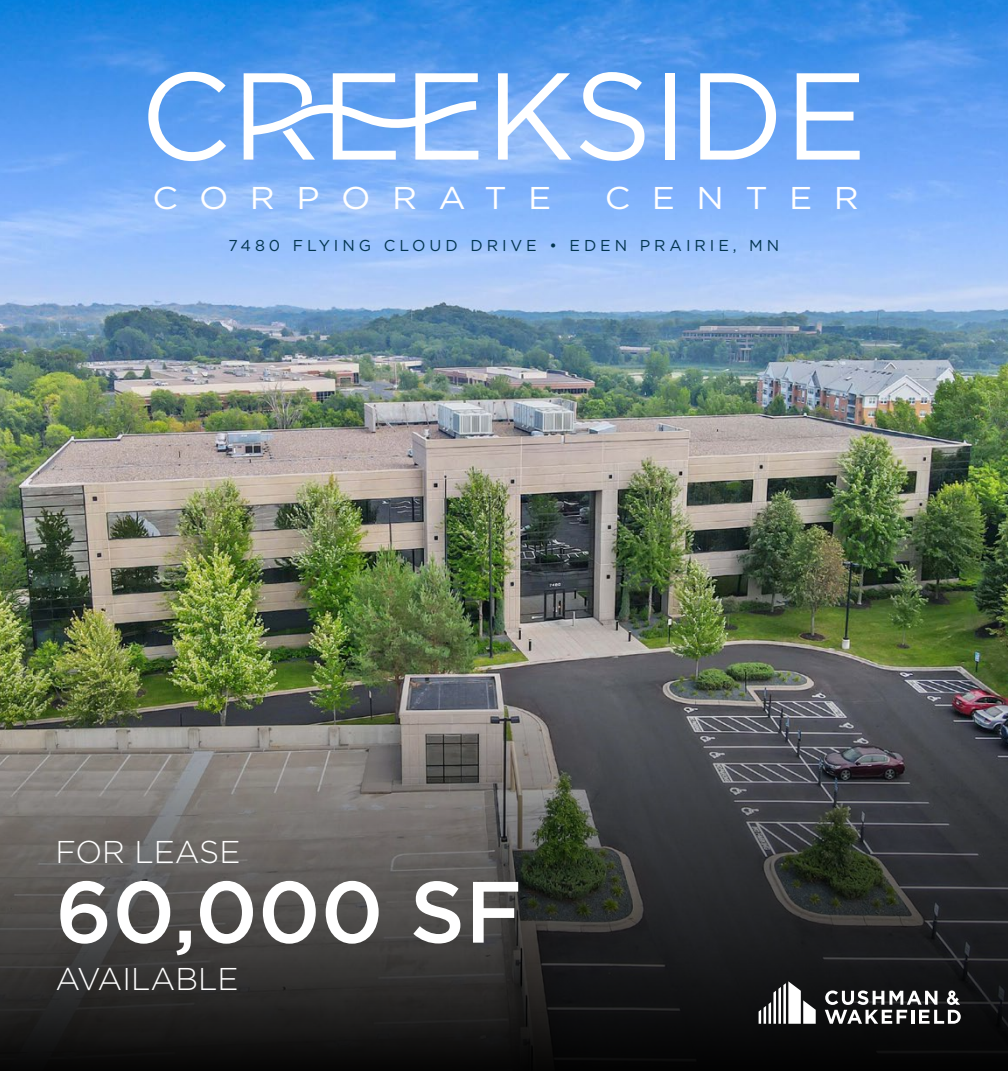
<style>
.page{position:relative;width:1008px;height:1071px;background:#fff}
.page>*{position:absolute;margin:0;border:0;box-sizing:border-box;transform-origin:0 0}
.t1{font:500 86.8px "Gotham";color:#fff}
.t2{font:300 31.5px "Gotham";color:#fff}
.t3{font:31.5px "Gotham";letter-spacing:.62em;color:#fff;scale:1.1 1}
.t4{font:15.75px "Gotham";letter-spacing:.25em;color:#033550}
</style>
<div class="page">
<img style="left:0;top:0;width:1008px;height:546px">
<img style="left:0;top:546px;width:1008px;height:525px">
<svg style="left:148px;top:72px;width:78px;height:89px"></svg>
<svg style="left:498px;top:73px;width:74px;height:87px"></svg>
<svg style="left:580px;top:72px;width:65px;height:89px"></svg>
<div style="left:665px;top:73px;width:10px;height:87px;background:#fff"></div>
<svg style="left:700px;top:73px;width:76px;height:87px"></svg>
<svg style="left:797px;top:73px;width:63px;height:87px"></svg>
<svg style="left:244px;top:73px;width:234px;height:87px"></svg>
<svg style="left:759px;top:981px;width:57px;height:43px"></svg>
<svg style="left:825px;top:990px;width:136px;height:34px"></svg>
<h2 class="t3" style="left:153px;top:177px;width:364px">CORPORATE</h2>
<h2 class="t3" style="left:605px;top:177px;width:233px">CENTER</h2>
<p class="t4" style="left:229px;top:236px;width:552px">7480 FLYING CLOUD DRIVE • EDEN PRAIRIE, MN</p>
<h2 class="t2" style="left:55px;top:832px;width:187px">FOR LEASE</h2>
<h1 class="t1" style="left:55px;top:855px;width:468px">60,000 SF</h1>
<h2 class="t2" style="left:55px;top:959px;width:185px">AVAILABLE</h2>
</div>
